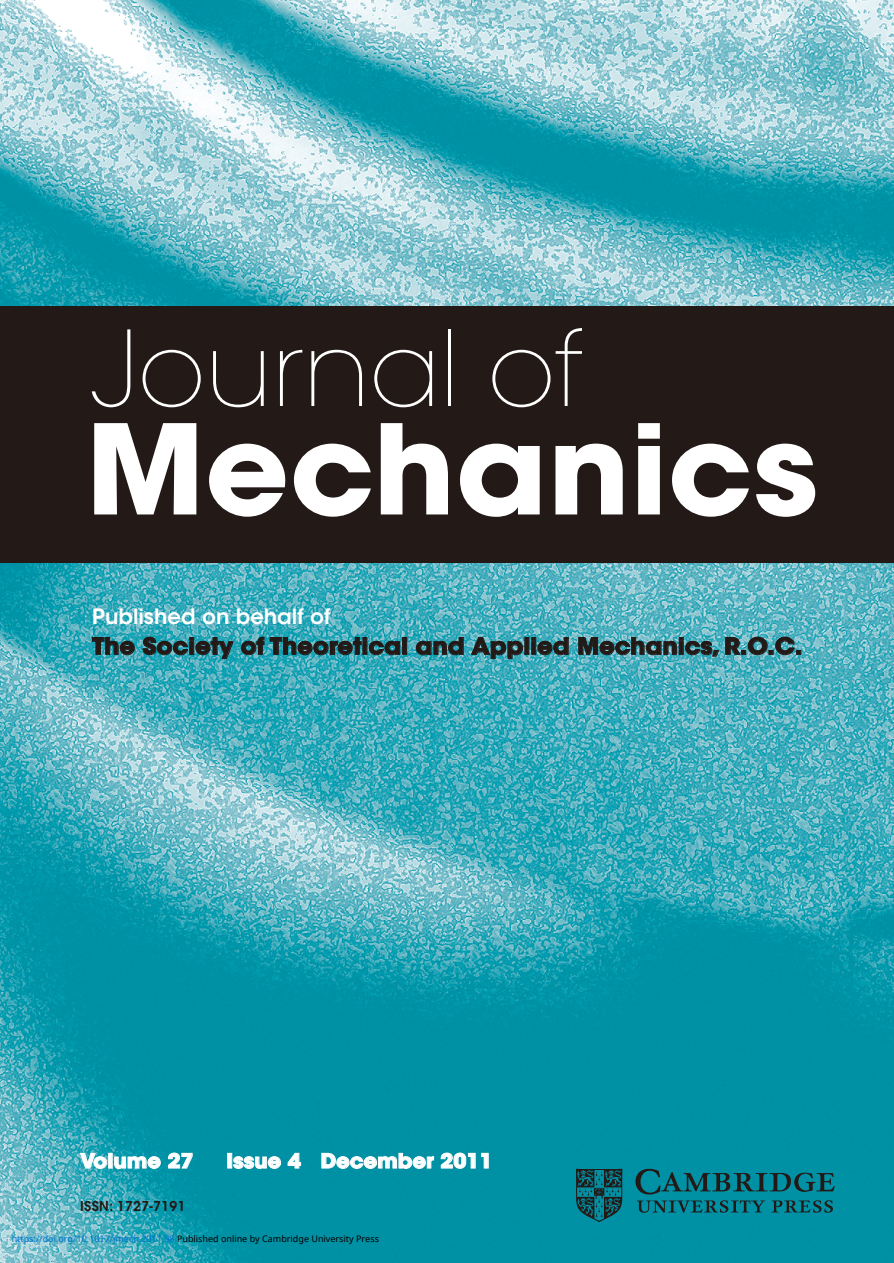
<style>
.page{position:relative;width:894px;height:1263px;background:#fff}
.page>*{position:absolute;margin:0;border:0;box-sizing:border-box;transform-origin:0 0}
.t1{font:700 123.45px "ITC Avant Garde Std";color:#fff;scale:1.06 1}
.t2{font:200 103.5px "ITC Avant Garde Std";color:#fff}
.t3{font:700 22.8px "ITC Avant Garde Std";color:#231916;scale:1.06 1}
.t4{font:600 21px "ITC Avant Garde Std";color:#fff}
.t5{font:700 19.95px "ITC Avant Garde Std";color:#fff;scale:1.06 1}
.t6{font:600 13.5px "ITC Avant Garde Std";letter-spacing:.025em;color:#231916;scale:.96 1}
.t7{font:9px "Noto Sans";color:#000}
.s1{color:#0172cf}
</style>
<div class="page">
<img style="left:0;top:0;width:893px;height:1263px">
<div style="left:0;top:306px;width:893px;height:257px;background:#231916"></div>
<svg style="left:80px;top:1152px;width:27px;height:17px"></svg>
<svg style="left:114px;top:1155px;width:47px;height:14px"></svg>
<svg style="left:168px;top:1152px;width:25px;height:16px"></svg>
<div style="left:228px;top:1153px;width:4px;height:15px;border:1px solid #fff"></div>
<svg style="left:233px;top:1155px;width:48px;height:14px"></svg>
<svg style="left:287px;top:1152px;width:14px;height:16px"></svg>
<svg style="left:321px;top:1152px;width:113px;height:17px;background:#47afbd"></svg>
<svg style="left:440px;top:1152px;width:49px;height:17px"></svg>
<svg style="left:575px;top:1168px;width:259px;height:54px;background:#087483"></svg>
<svg style="left:92px;top:637px;width:43px;height:18px"></svg>
<svg style="left:142px;top:636px;width:92px;height:23px;background:#328b97"></svg>
<svg style="left:241px;top:636px;width:159px;height:19px;background:#338792"></svg>
<div style="left:402px;top:637px;width:4px;height:17px;border:1px solid #231916"></div>
<svg style="left:415px;top:637px;width:49px;height:18px"></svg>
<svg style="left:470px;top:637px;width:53px;height:22px"></svg>
<svg style="left:531px;top:637px;width:37px;height:18px"></svg>
<svg style="left:577px;top:636px;width:223px;height:21px;background:#4e949e"></svg>
<h2 class="t2" style="left:91px;top:308px;width:492px">Journal of</h2>
<h1 class="t1" style="left:85px;top:389px;width:692px">Mechanics</h1>
<h3 class="t4" style="left:92px;top:603px;width:240px">Published on behalf of</h3>
<h3 class="t3" style="left:92px;top:631px;width:671px">The Society of Theoretical and Applied Mechanics, R.O.C.</h3>
<h3 class="t5" style="left:80px;top:1147px;width:108px">Volume 27</h3>
<h3 class="t5" style="left:226px;top:1147px;width:252px">Issue 4 December 2011</h3>
<h3 class="t6" style="left:80px;top:1197px;width:111px">ISSN: 1727-7191</h3>
<p class="t7" style="left:12px;top:1232px;width:368px"><span class="s1">https://doi.org/10.1017/jmech.2011.98</span> Published online by Cambridge University Press</p>
</div>
